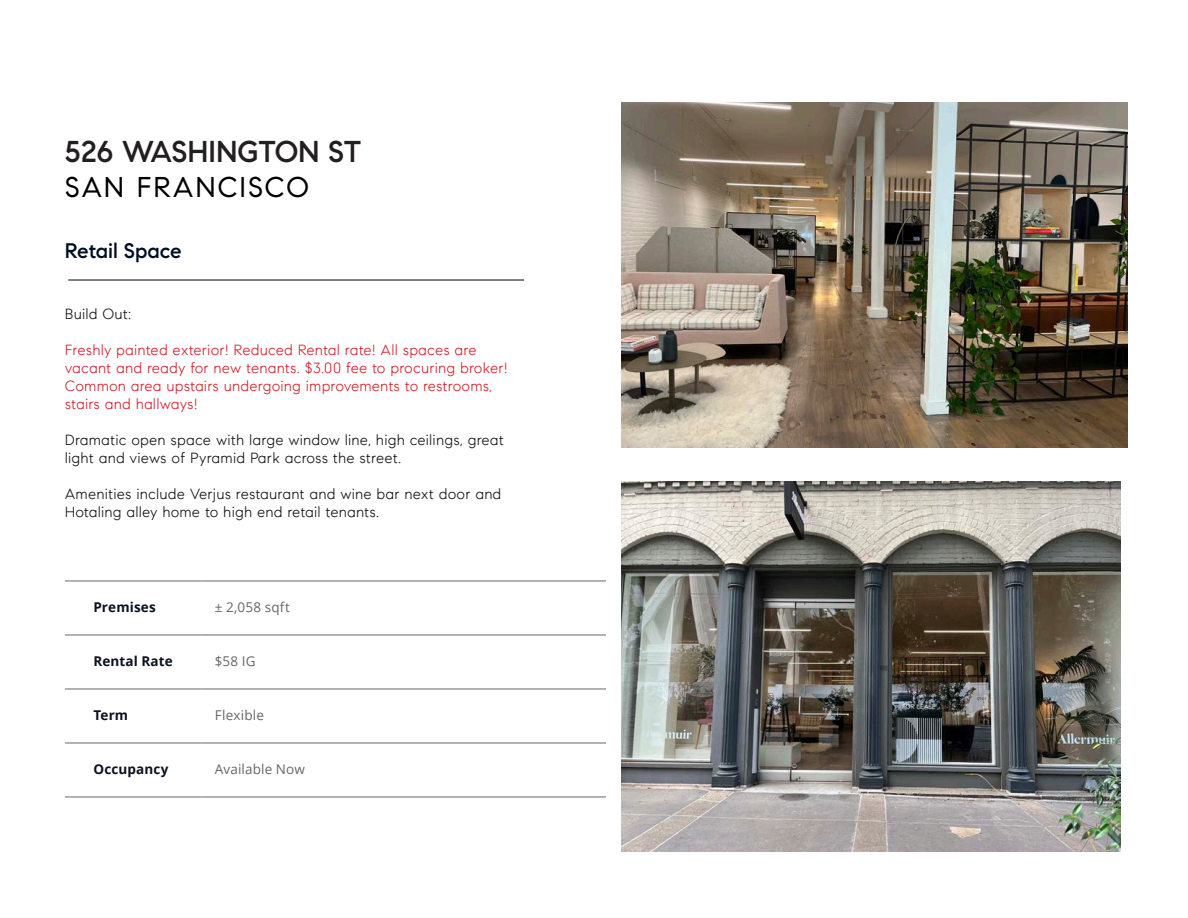
<style>
.page{position:relative;width:1188px;height:918px;background:#fff}
.page>*{position:absolute;margin:0;border:0;box-sizing:border-box;transform-origin:0 0}
.t1{font:500 30px "Compass Sans";letter-spacing:-.005em;color:#231f20}
.t2{font:28.5px "Compass Sans";letter-spacing:.07em;color:#000}
.t3{font:500 21px "Compass Sans";color:#000f24}
.t4{font:300 15px/18px "Compass Sans";letter-spacing:.01em;color:#161516}
.t5{font:300 15px/18px "Compass Sans";letter-spacing:.01em;color:#d1232a}
._8_15___Left{font:13.5px "Open Sans";letter-spacing:.01em;color:#696565}
._8_15___Left-2{font:700 13.5px "Open Sans";letter-spacing:.01em;color:#0a1121}
</style>
<div class="page">
<hr style="left:65px;top:581px;width:136px;height:1px;background:#696565">
<hr style="left:201px;top:581px;width:405px;height:1px;background:#696565">
<hr style="left:65px;top:635px;width:136px;height:1px;background:#696565">
<hr style="left:201px;top:635px;width:405px;height:1px;background:#696565">
<hr style="left:65px;top:689px;width:136px;height:1px;background:#696565">
<hr style="left:201px;top:689px;width:405px;height:1px;background:#696565">
<hr style="left:65px;top:743px;width:136px;height:1px;background:#696565">
<hr style="left:201px;top:743px;width:405px;height:1px;background:#696565">
<hr style="left:65px;top:797px;width:136px;height:1px;background:#696565">
<hr style="left:201px;top:797px;width:405px;height:1px;background:#696565">
<hr style="left:68px;top:280px;width:456px;height:1px;background:#040503">
<img style="left:621px;top:103px;width:507px;height:345px">
<img style="left:621px;top:481px;width:499px;height:371px">
<p class="t1" style="left:65px;top:134px;width:298px">526 WASHINGTON ST</p>
<p class="t2" style="left:65px;top:170px;width:245px">SAN FRANCISCO</p>
<p class="t3" style="left:65px;top:238px;width:118px">Retail Space</p>
<p class="t4" style="left:65px;top:305px;width:68px">Build Out:</p>
<p class="t5" style="left:65px;top:341px;width:444px">Freshly painted exterior! Reduced Rental rate! All spaces are vacant and ready for new tenants. $3.00 fee to procuring broker!<br>Common area upstairs undergoing improvements to restrooms, stairs and hallways!</p>
<p class="t4" style="left:65px;top:431px;width:441px">Dramatic open space with large window line, high ceilings, great light and views of Pyramid Park across the street.</p>
<p class="t4" style="left:65px;top:485px;width:438px">Amenities include Verjus restaurant and wine bar next door and<br>Hotaling alley home to high end retail tenants.</p>
<p class="_8_15___Left-2" style="left:93px;top:598px;width:64px">Premises</p>
<p class="_8_15___Left" style="left:215px;top:598px;width:77px">± 2,058 sqft</p>
<p class="_8_15___Left-2" style="left:93px;top:652px;width:81px">Rental Rate</p>
<p class="_8_15___Left" style="left:215px;top:652px;width:42px">$58 IG</p>
<p class="_8_15___Left-2" style="left:93px;top:706px;width:36px">Term</p>
<p class="_8_15___Left" style="left:215px;top:706px;width:51px">Flexible</p>
<p class="_8_15___Left-2" style="left:93px;top:760px;width:77px">Occupancy</p>
<p class="_8_15___Left" style="left:215px;top:760px;width:92px">Available Now</p>
</div>
